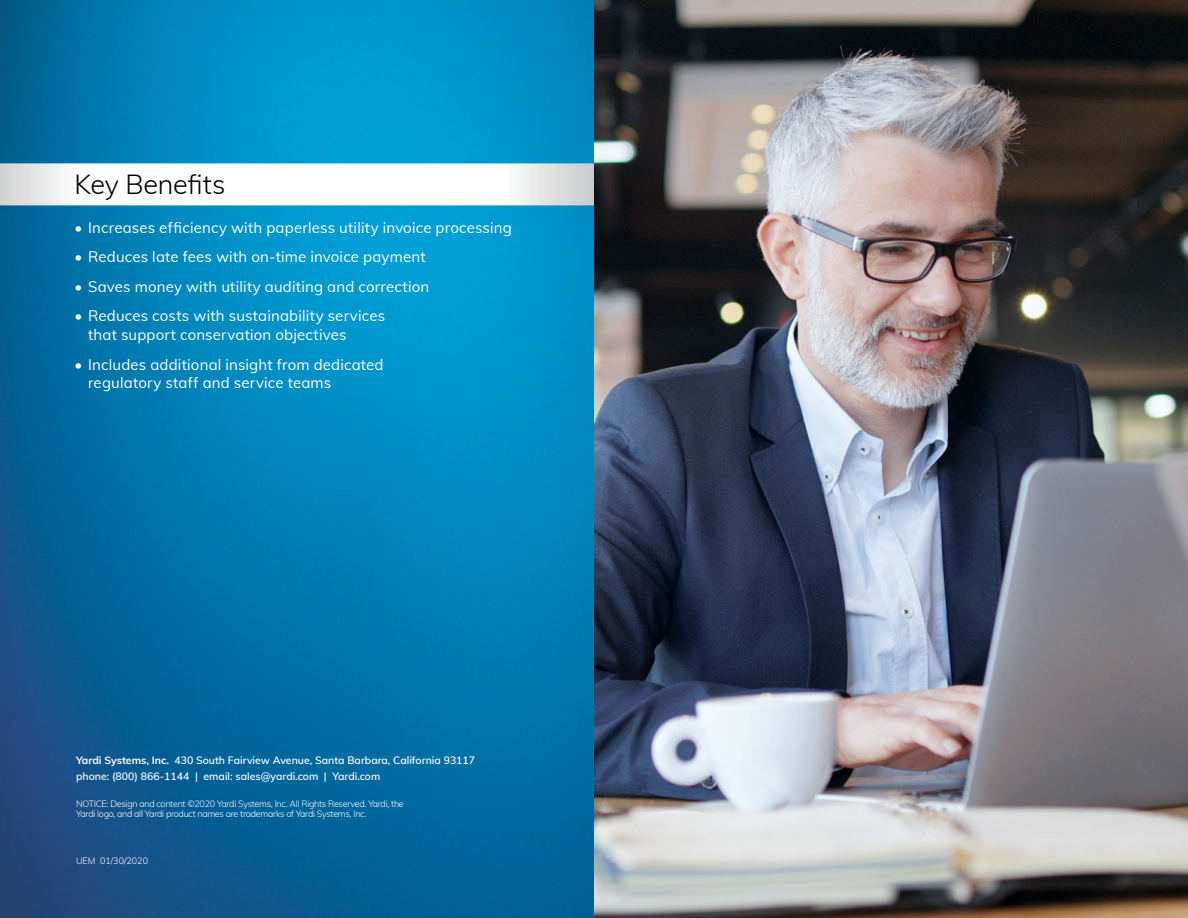
<style>
.page{position:relative;width:1188px;height:918px;background:#fff}
.page>*{position:absolute;margin:0;border:0;box-sizing:border-box;transform-origin:0 0}
.t1{font:300 27px "Muli";letter-spacing:-.01em;color:#000}
.t2{font:15px/18.8px "Muli";letter-spacing:.01em;color:#fff}
.t3{font:600 10.5px/15.6px "Muli";color:#fff}
.t4{font:300 9px/10.8px "Muli";letter-spacing:-.03em;color:#fff}
.t5{font:300 9px "Muli";color:#fff}
.s1{font-weight:700}
</style>
<div class="page">
<img style="left:594px;top:0;width:594px;height:918px">
<img style="left:0;top:0;width:594px;height:918px">
<svg style="left:0;top:163px;width:594px;height:42px"></svg>
<h1 class="t1" style="left:75px;top:164px;width:152px">Key Benefits</h1>
<p class="t2" style="left:75px;top:217px;width:439px">• Increases efficiency with paperless utility invoice processing</p>
<p class="t2" style="left:75px;top:247px;width:353px">• Reduces late fees with on-time invoice payment</p>
<p class="t2" style="left:75px;top:276px;width:356px">• Saves money with utility auditing and correction</p>
<p class="t2" style="left:88px;top:306px;width:299px;text-indent:-14px">• Reduces costs with sustainability services that support conservation objectives</p>
<p class="t2" style="left:88px;top:354px;width:297px;text-indent:-14px">• Includes additional insight from dedicated regulatory staff and service teams</p>
<p class="t3" style="left:76px;top:752px;width:401px"><span class="s1">Yardi Systems, Inc.</span> 430 South Fairview Avenue, Santa Barbara, California 93117 phone: (800) 866-1144 | email: sales@yardi.com | Yardi.com</p>
<p class="t4" style="left:76px;top:797px;width:329px">NOTICE: Design and content ©2020 Yardi Systems, Inc. All Rights Reserved. Yardi, the<br>Yardi logo, and all Yardi product names are trademarks of Yardi Systems, Inc.</p>
<p class="t5" style="left:76px;top:855px;width:74px">UEM 01/30/2020</p>
</div>
